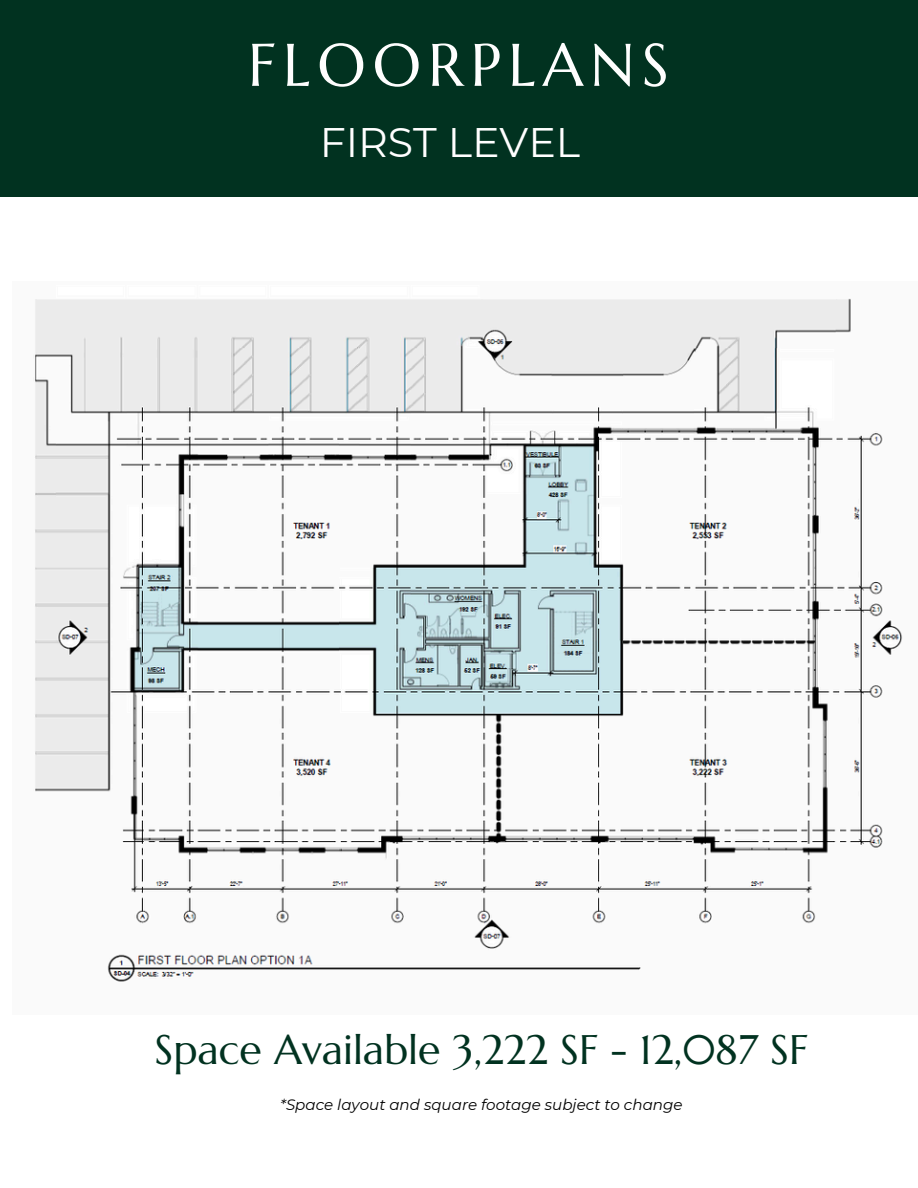
<style>
.page{position:relative;width:918px;height:1188px;background:#fff}
.page>*{position:absolute;margin:0;border:0;box-sizing:border-box;transform-origin:0 0}
.t1{font:60px "Marcellus";letter-spacing:.115em;color:#fefefe}
.t2{font:41.25px "Marcellus";color:#013220}
.t3{font:41.25px "Montserrat";color:#fff}
.t4{font:italic 15.15px "Montserrat";color:#000}
</style>
<div class="page">
<img style="left:35px;top:298px;width:868px;height:684px">
<div style="left:0;top:0;width:918px;height:196px;background:#013220"></div>
<h3 class="t1" style="left:248px;top:27px;width:422px">FLOORPLANS</h3>
<p class="t3" style="left:320px;top:117px;width:262px">FIRST LEVEL</p>
<h2 class="t2" style="left:155px;top:1024px;width:655px">Space Available 3,222 SF - 12,087 SF</h2>
<p class="t4" style="left:280px;top:1095px;width:404px">*Space layout and square footage subject to change</p>
</div>
